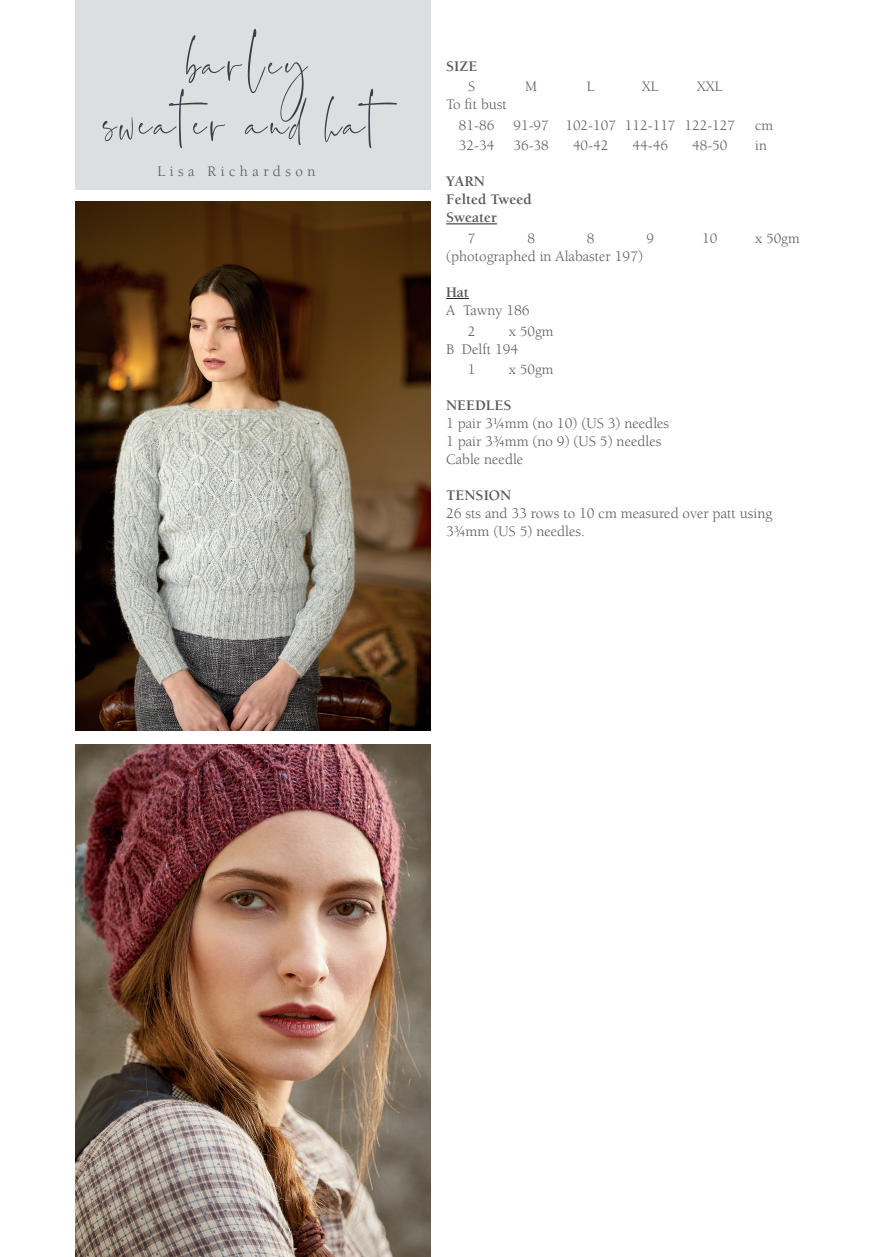
<style>
.page{position:relative;width:887px;height:1257px;background:#fff}
.page>*{position:absolute;margin:0;border:0;box-sizing:border-box;transform-origin:0 0}
.t1{font:61.35px/60.2px "Santorini";letter-spacing:.07em;color:#383f49;text-align:center;scale:.84 1}
.t2{font:15px/18px "Berkeley Std";color:#57585a}
.t3{font:700 15px/18px "Berkeley Std";color:#57585a}
.t4{font:15px "Berkeley Std";letter-spacing:.3em;color:#57585a}
.t5{font:14.7px "Berkeley Std";color:#57585a}
</style>
<div class="page">
<hr style="left:446px;top:223px;width:51px;height:1px;background:#231f20">
<svg style="left:446px;top:298px;width:23px;height:1px"></svg>
<div style="left:75px;top:0;width:356px;height:190px;background:#dddee0"></div>
<img style="left:75px;top:202px;width:356px;height:528px">
<img style="left:76px;top:745px;width:355px;height:512px">
<h1 class="t1" style="left:103px;top:32px;width:331px">barley<br>sweater and hat</h1>
<p class="t4" style="left:158px;top:163px;width:159px">Lisa Richardson</p>
<p class="t3" style="left:446px;top:57px;width:33px">SIZE</p>
<p class="t5" style="left:468px;top:79px;width:9px">S</p>
<p class="t5" style="left:525px;top:79px;width:13px">M</p>
<p class="t5" style="left:587px;top:79px;width:9px">L</p>
<p class="t5" style="left:642px;top:79px;width:18px">XL</p>
<p class="t5" style="left:697px;top:79px;width:27px">XXL</p>
<p class="t2" style="left:446px;top:96px;width:62px">To fit bust</p>
<p class="t5" style="left:459px;top:117px;width:37px">81-86</p>
<p class="t5" style="left:513px;top:117px;width:223px">91-97 102-107 112-117 122-127</p>
<p class="t5" style="left:755px;top:117px;width:19px">cm</p>
<p class="t5" style="left:459px;top:138px;width:37px">32-34</p>
<p class="t5" style="left:513px;top:138px;width:37px">36-38</p>
<p class="t5" style="left:573px;top:138px;width:37px">40-42</p>
<p class="t5" style="left:632px;top:138px;width:37px">44-46</p>
<p class="t5" style="left:692px;top:138px;width:37px">48-50</p>
<p class="t5" style="left:755px;top:138px;width:13px">in</p>
<p class="t3" style="left:446px;top:173px;width:87px">YARN<br>Felted Tweed<br>Sweater</p>
<p class="t5" style="left:468px;top:230px;width:9px">7</p>
<p class="t5" style="left:527px;top:230px;width:9px">8</p>
<p class="t5" style="left:587px;top:230px;width:9px">8</p>
<p class="t5" style="left:646px;top:230px;width:9px">9</p>
<p class="t5" style="left:702px;top:230px;width:17px">10</p>
<p class="t5" style="left:755px;top:230px;width:46px">x 50gm</p>
<p class="t2" style="left:446px;top:247px;width:198px">(photographed in Alabaster 197)</p>
<p class="t3" style="left:446px;top:283px;width:24px">Hat</p>
<p class="t2" style="left:446px;top:301px;width:85px">A Tawny 186</p>
<p class="t5" style="left:468px;top:323px;width:9px">2</p>
<p class="t5" style="left:509px;top:323px;width:46px">x 50gm</p>
<p class="t2" style="left:446px;top:340px;width:74px">B Delft 194</p>
<p class="t5" style="left:468px;top:362px;width:9px">1</p>
<p class="t5" style="left:509px;top:362px;width:46px">x 50gm</p>
<p class="t3" style="left:446px;top:397px;width:67px">NEEDLES</p>
<p class="t2" style="left:446px;top:415px;width:224px">1 pair 3¼mm (no 10) (US 3) needles<br>1 pair 3¾mm (no 9) (US 5) needles<br>Cable needle</p>
<p class="t3" style="left:446px;top:487px;width:67px">TENSION</p>
<p class="t2" style="left:446px;top:505px;width:328px">26 sts and 33 rows to 10 cm measured over patt using<br>3¾mm (US 5) needles.</p>
</div>
